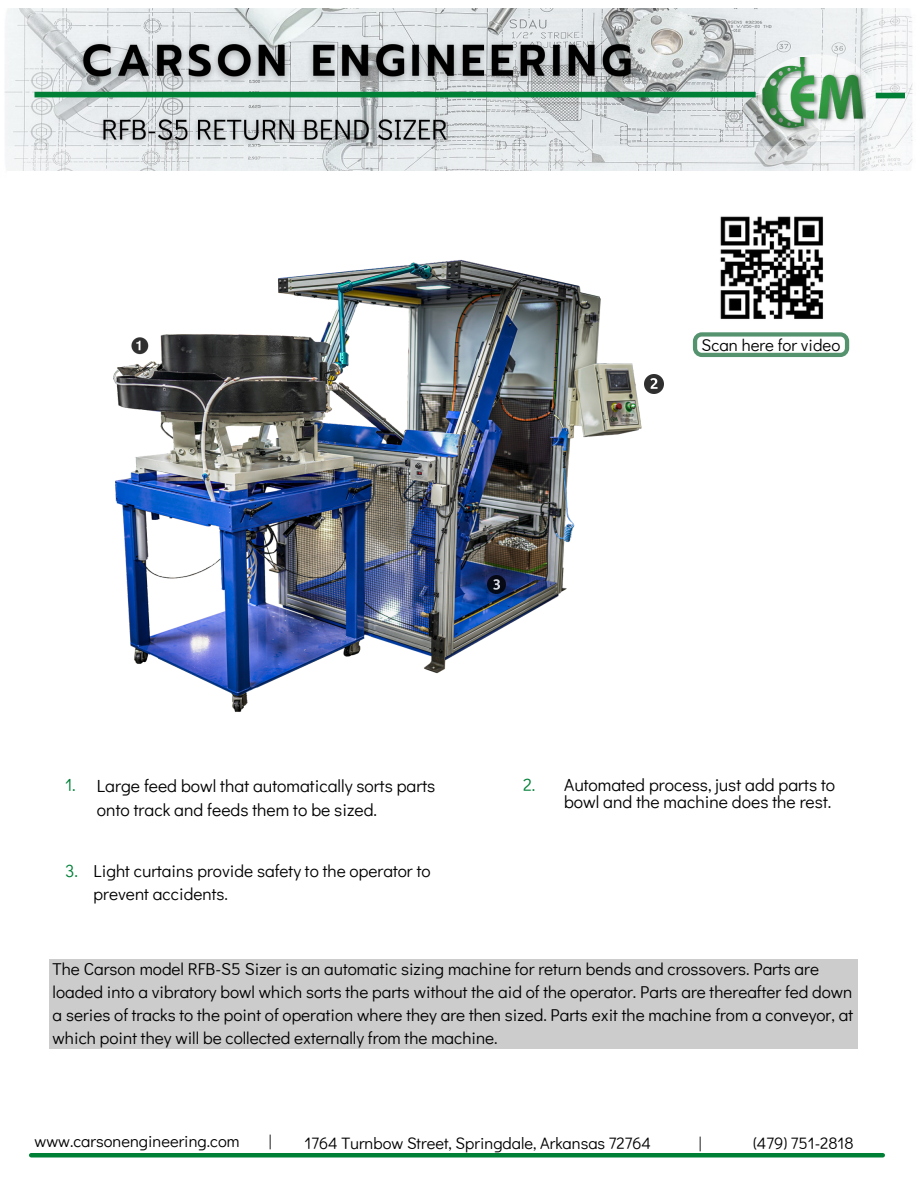
<style>
.page{position:relative;width:918px;height:1188px;background:#fff}
.page>*{position:absolute;margin:0;border:0;box-sizing:border-box;transform-origin:0 0}
.t1{font:17.55px/16.8px "Didact Gothic";color:#000}
.t2{font:17.55px "Didact Gothic";color:#008037}
.t3{font:17.25px/23.2px "Didact Gothic";color:#000}
.t4{font:17.1px/23.1px "Didact Gothic";color:#000}
.t5{font:16.8px "Didact Gothic";color:#000}
.t6{font:16.5px "Didact Gothic";color:#000}
</style>
<div class="page">
<img style="left:4px;top:9px;width:909px;height:138px">
<img style="left:70px;top:18px;width:597px;height:90px">
<div style="left:35px;top:92px;width:721px;height:5px;background:#008037"></div>
<hr style="left:31px;top:1153px;width:852px;height:4px;background:#008037">
<div style="left:49px;top:959px;width:809px;height:90px;background:#ccc"></div>
<svg style="left:6px;top:147px;width:907px;height:24px;fill:#eaeef0"></svg>
<img style="left:113px;top:259px;width:580px;height:453px">
<img style="left:129px;top:335px;width:22px;height:22px">
<img style="left:644px;top:374px;width:19px;height:20px">
<img style="left:488px;top:576px;width:18px;height:18px">
<img style="left:720px;top:216px;width:103px;height:103px">
<img style="left:92px;top:75px;width:372px;height:83px">
<svg style="left:693px;top:332px;width:156px;height:25px"></svg>
<svg style="left:758px;top:54px;width:118px;height:88px"></svg>
<img style="left:758px;top:58px;width:108px;height:75px">
<div style="left:876px;top:93px;width:29px;height:5px;background:#008037"></div>
<p class="t5" style="left:702px;top:333px;width:140px">Scan here for video</p>
<p class="t2" style="left:65px;top:773px;width:12px">1.</p>
<p class="t2" style="left:523px;top:773px;width:14px">2.</p>
<p class="t1" style="left:97px;top:774px;width:340px;line-height:23.7px">Large feed bowl that automatically sorts parts onto track and feeds them to be sized.</p>
<p class="t2" style="left:65px;top:859px;width:14px">3.</p>
<p class="t3" style="left:94px;top:859px;width:339px">Light curtains provide safety to the operator to prevent accidents.</p>
<p class="t1" style="left:564px;top:776px;width:273px">Automated process, just add parts to bowl and the machine does the rest.</p>
<p class="t4" style="left:53px;top:956px;width:802px">The Carson model RFB-S5 Sizer is an automatic sizing machine for return bends and crossovers. Parts are loaded into a vibratory bowl which sorts the parts without the aid of the operator. Parts are thereafter fed down a series of tracks to the point of operation where they are then sized. Parts exit the machine from a conveyor, at which point they will be collected externally from the machine.</p>
<p class="t6" style="left:35px;top:1129px;width:207px">www.carsonengineering.com</p>
<p class="t6" style="left:269px;top:1129px;width:4px">|</p>
<p class="t6" style="left:305px;top:1132px;width:348px">1764 Turnbow Street, Springdale, Arkansas 72764</p>
<p class="t6" style="left:699px;top:1132px;width:4px">|</p>
<p class="t6" style="left:753px;top:1132px;width:102px">(479) 751-2818</p>
</div>
